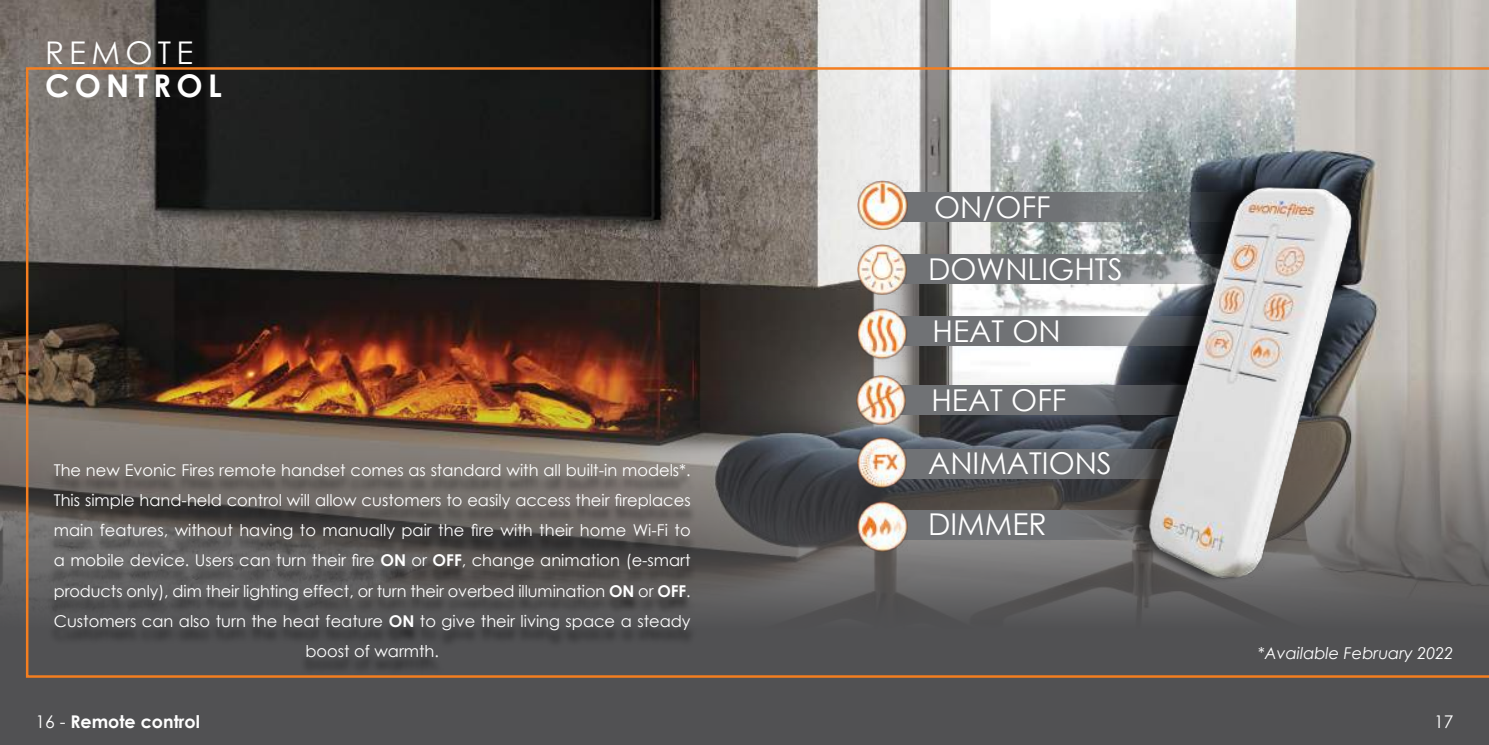
<style>
.page{position:relative;width:1489px;height:745px;background:#fff}
.page>*{position:absolute;margin:0;border:0;box-sizing:border-box;transform-origin:0 0}
.t1{font:700 31.25px "Century Gothic";letter-spacing:.17em;color:#fff}
.t2{font:31.25px "Century Gothic";letter-spacing:.17em;color:#fff}
.t3{font:30px/62.2px "Century Gothic";color:#fff}
.t4{font:700 17.5px "Century Gothic";color:#fff}
.t5{font:17.5px "Century Gothic";color:#fff}
.t6{font:16.25px/30px "Century Gothic";color:#fff;text-align:center}
.t7{font:italic 16.25px "Century Gothic";color:#fff}
.s1{font-weight:700}
.s2{font-weight:400}
</style>
<div class="page">
<img style="left:0;top:0;width:1488px;height:371px">
<div style="left:0;top:371px;width:1488px;height:373px;background:#515153"></div>
<img style="left:26px;top:67px;width:1462px;height:610px">
<h1 class="t2" style="left:45px;top:30px;width:150px">REMOTE</h1>
<h1 class="t1" style="left:45px;top:62px;width:178px">CONTROL</h1>
<p class="t6" style="left:54px;top:455px;width:638px">The new Evonic Fires remote handset comes as standard with all built-in models*.<br>This simple hand-held control will allow customers to easily access their fireplaces main features, without having to manually pair the fire with their home Wi-Fi to a mobile device. Users can turn their fire <span class="s1">ON</span> or <span class="s1">OFF</span>, change animation (e-smart products only), dim their lighting effect, or turn their overbed illumination <span class="s1">ON</span> or <span class="s1">OFF</span>.<br>Customers can also turn the heat feature <span class="s1">ON</span> to give their living space a steady boost of warmth.</p>
<h2 class="t3" style="left:934px;top:175px;width:118px">ON/OFF</h2>
<h2 class="t3" style="left:928px;top:237px;width:196px;line-height:61.8px">DOWNLIGHTS<br>HEAT ON</h2>
<h2 class="t3" style="left:928px;top:368px;width:185px">HEAT OFF<br>ANIMATIONS<br>DIMMER</h2>
<p class="t7" style="left:1257px;top:641px;width:197px">*Available February 2022</p>
<p class="t4" style="left:35px;top:708px;width:166px"><span class="s2">16 -</span> Remote control</p>
<p class="t5" style="left:1433px;top:709px;width:21px">17</p>
</div>
